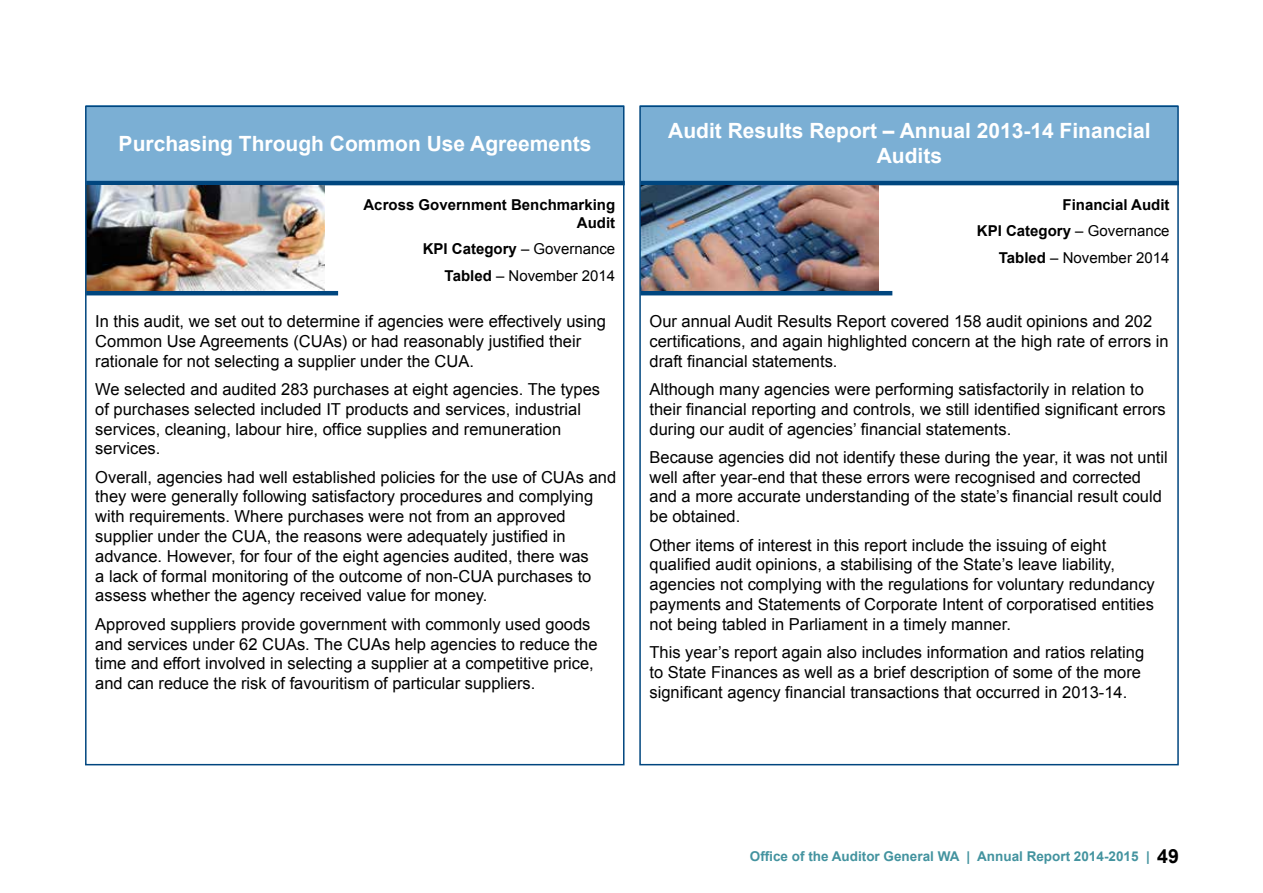
<style>
.page{position:relative;width:1263px;height:893px;background:#fff}
.page>*{position:absolute;margin:0;border:0;box-sizing:border-box;transform-origin:0 0}
.t1{font:700 21px/25.2px "Arial";color:#fff;text-align:center}
.t2{font:16.5px/19.8px "Arial";color:#000}
.t3{font:700 15px/26.5px "Arial";color:#000;text-align:right}
.t4{font:15px/26.5px "Arial";color:#000;text-align:right}
.t5{font:700 13.5px "Arial";color:#43939f}
.s1{font-weight:700}
.s2{font-weight:400}
.s3{font-size:19.5px;color:#000}
</style>
<div class="page">
<div style="left:641px;top:106px;width:537px;height:75px;background:#7bafd4"></div>
<hr style="left:640px;top:181px;width:539px;height:4px;background:#00467f">
<hr style="left:640px;top:291px;width:252px;height:4px;background:#00467f">
<img style="left:642px;top:186px;width:237px;height:105px">
<div style="left:639px;top:106px;width:540px;height:659px;border:2px solid #00467f"></div>
<div style="left:87px;top:106px;width:537px;height:75px;background:#7bafd4"></div>
<hr style="left:86px;top:181px;width:539px;height:4px;background:#00467f">
<hr style="left:86px;top:291px;width:252px;height:4px;background:#00467f">
<img style="left:88px;top:186px;width:237px;height:105px">
<div style="left:85px;top:106px;width:539px;height:659px;border:2px solid #00467f"></div>
<p class="t1" style="left:119px;top:131px;width:474px">Purchasing Through Common Use Agreements</p>
<p class="t3" style="left:363px;top:196px;width:253px;line-height:18px">Across Government Benchmarking<br>Audit</p>
<p class="t4" style="left:423px;top:236px;width:194px"><span class="s1">KPI Category</span> – Governance<br><span class="s1">Tabled</span> – November 2014</p>
<p class="t2" style="left:95px;top:311px;width:512px">In this audit, we set out to determine if agencies were effectively using<br>Common Use Agreements (CUAs) or had reasonably justified their rationale for not selecting a supplier under the CUA.</p>
<p class="t2" style="left:95px;top:379px;width:506px">We selected and audited 283 purchases at eight agencies. The types of purchases selected included IT products and services, industrial services, cleaning, labour hire, office supplies and remuneration services.</p>
<p class="t2" style="left:95px;top:467px;width:522px">Overall, agencies had well established policies for the use of CUAs and they were generally following satisfactory procedures and complying with requirements. Where purchases were not from an approved supplier under the CUA, the reasons were adequately justified in advance. However, for four of the eight agencies audited, there was<br>a lack of formal monitoring of the outcome of non-CUA purchases to assess whether the agency received value for money.</p>
<p class="t2" style="left:95px;top:614px;width:504px">Approved suppliers provide government with commonly used goods and services under 62 CUAs. The CUAs help agencies to reduce the time and effort involved in selecting a supplier at a competitive price, and can reduce the risk of favouritism of particular suppliers.</p>
<p class="t1" style="left:668px;top:119px;width:484px">Audit Results Report – Annual 2013-14 Financial<br>Audits</p>
<p class="t3" style="left:977px;top:192px;width:194px">Financial Audit<br>KPI Category <span class="s2">– Governance<br></span>Tabled <span class="s2">– November 2014</span></p>
<p class="t2" style="left:649px;top:311px;width:521px">Our annual Audit Results Report covered 158 audit opinions and 202 certifications, and again highlighted concern at the high rate of errors in draft financial statements.</p>
<p class="t2" style="left:649px;top:379px;width:518px">Although many agencies were performing satisfactorily in relation to their financial reporting and controls, we still identified significant errors during our audit of agencies’ financial statements.</p>
<p class="t2" style="left:649px;top:447px;width:520px">Because agencies did not identify these during the year, it was not until well after year-end that these errors were recognised and corrected and a more accurate understanding of the state’s financial result could be obtained.</p>
<p class="t2" style="left:649px;top:535px;width:507px">Other items of interest in this report include the issuing of eight qualified audit opinions, a stabilising of the State’s leave liability, agencies not complying with the regulations for voluntary redundancy payments and Statements of Corporate Intent of corporatised entities not being tabled in Parliament in a timely manner.</p>
<p class="t2" style="left:649px;top:642px;width:496px">This year’s report again also includes information and ratios relating to State Finances as well as a brief description of some of the more significant agency financial transactions that occurred in 2013-14.</p>
<p class="t5" style="left:750px;top:848px;width:431px">Office of the Auditor General WA | Annual Report 2014-2015 | <span class="s3">49</span></p>
</div>
